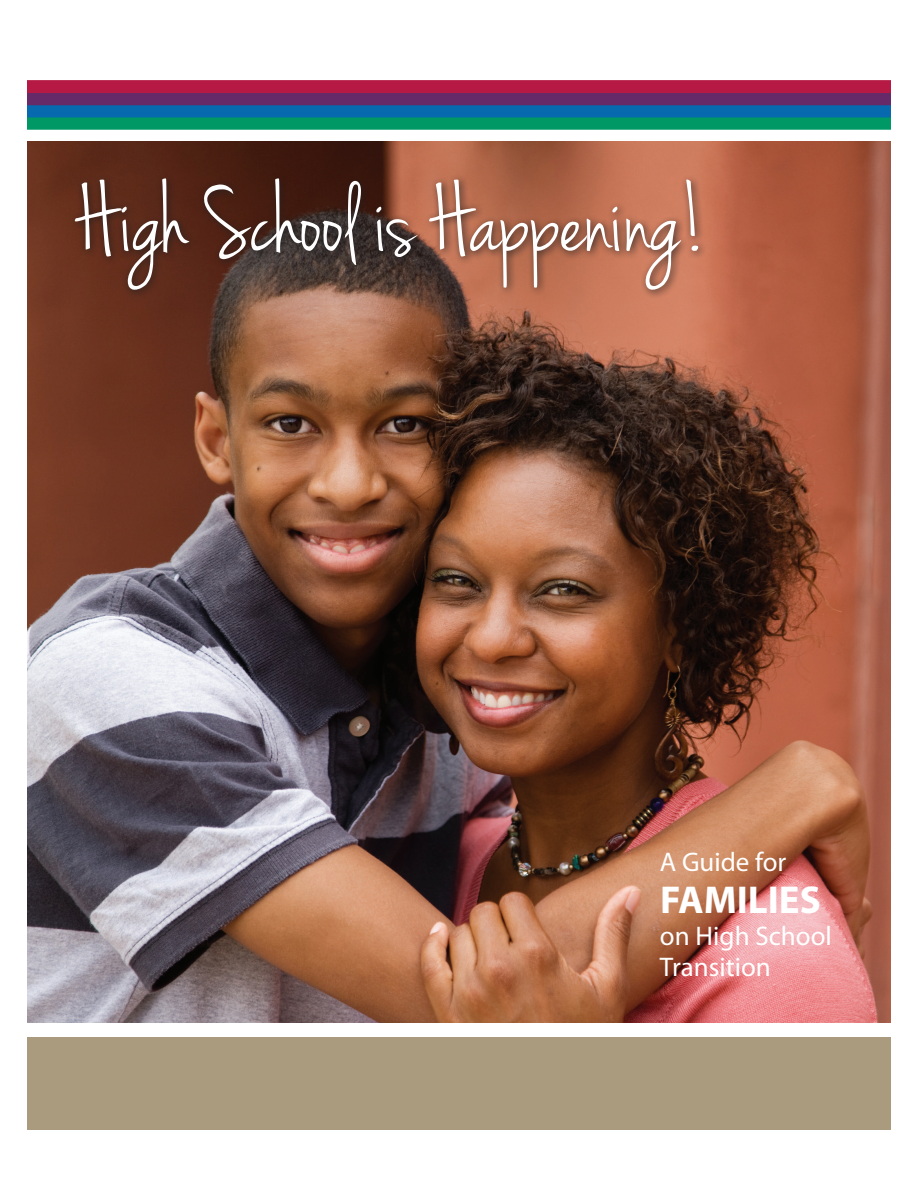
<style>
.page{position:relative;width:918px;height:1188px;background:#fff}
.page>*{position:absolute;margin:0;border:0;box-sizing:border-box;transform-origin:0 0}
.t1{font:100.5px "Jenna Sue";color:#fff}
.t2{font:700 39px "Myriad Pro";color:#fff}
.t3{font:27px/31.5px "Myriad Pro";color:#fff}
</style>
<div class="page">
<div style="left:27px;top:1038px;width:864px;height:92px;background:#aa9a7e"></div>
<div style="left:27px;top:117px;width:864px;height:13px;background:#009865"></div>
<div style="left:27px;top:105px;width:864px;height:12px;background:#076aaf"></div>
<div style="left:27px;top:92px;width:864px;height:13px;background:#662a69"></div>
<div style="left:27px;top:80px;width:864px;height:13px;background:#b51944"></div>
<img style="left:27px;top:141px;width:864px;height:881px">
<div style="left:69px;top:173px;width:639px;height:127px;background:#231f20;opacity:.9"></div>
<p class="t1" style="left:77px;top:164px;width:632px">High School is Happening!</p>
<p class="t3" style="left:660px;top:846px;width:128px">A Guide for</p>
<p class="t2" style="left:660px;top:875px;width:162px">FAMILIES</p>
<p class="t3" style="left:660px;top:920px;width:174px">on High School<br>Transition</p>
</div>
